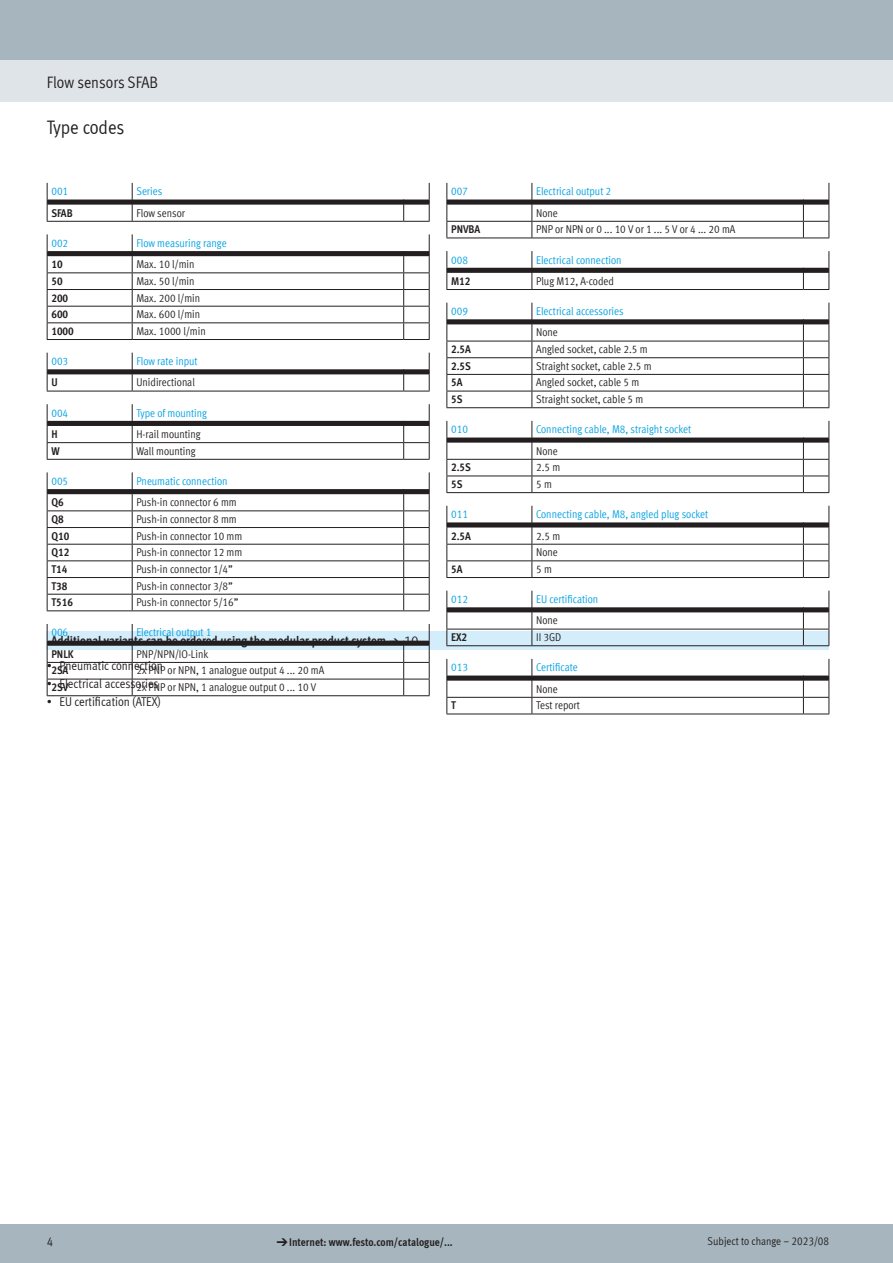
<style>
.page{position:relative;width:893px;height:1263px;background:#fff}
.page>*{position:absolute;margin:0;border:0;box-sizing:border-box;transform-origin:0 0}
.t1{font:19.5px "Meta Cond LF";color:#231f20}
.t2{font:16.5px "Meta Cond LF";color:#231f20}
.t3{font:12.75px "Meta Cond LF";color:#231f20}
.t4{font:700 12.75px "Meta Cond LF";color:#231f20}
.t5{font:condensed 11.25px/16.6px "Festo";color:#231f20}
.t6{font:condensed 11.25px "Festo";color:#00a1e3}
.t7{font:700 condensed 11.25px "Festo";color:#231f20}
.t8{font:700 11.25px "Meta Cond LF";color:#231f20}
.t9{font:11.25px "Meta Cond LF";color:#231f20}
.s1{font-family:"Meto Pict 182";font-weight:400}
.s2{font-family:"Meta Plus LF";font-weight:400}
</style>
<div class="page">
<div style="left:0;top:1225px;width:893px;height:38px;background:#a7b6be"></div>
<div style="left:0;top:60px;width:893px;height:42px;background:#dfe4e8"></div>
<div style="left:0;top:0;width:893px;height:60px;background:#a7b6be"></div>
<svg style="left:430px;top:631px;width:399px;height:19px;background:#cae1ee"></svg>
<svg style="left:47px;top:183px;width:383px;height:39px"></svg>
<svg style="left:47px;top:234px;width:383px;height:106px"></svg>
<svg style="left:47px;top:353px;width:383px;height:39px"></svg>
<svg style="left:47px;top:404px;width:383px;height:56px"></svg>
<svg style="left:47px;top:472px;width:383px;height:139px"></svg>
<svg style="left:47px;top:624px;width:383px;height:72px"></svg>
<svg style="left:446px;top:183px;width:383px;height:56px"></svg>
<svg style="left:446px;top:251px;width:383px;height:39px"></svg>
<svg style="left:446px;top:303px;width:383px;height:105px"></svg>
<svg style="left:446px;top:421px;width:383px;height:72px"></svg>
<svg style="left:446px;top:506px;width:383px;height:72px"></svg>
<svg style="left:446px;top:591px;width:383px;height:55px"></svg>
<svg style="left:446px;top:659px;width:383px;height:56px"></svg>
<h2 class="t2" style="left:47px;top:72px;width:113px">Flow sensors SFAB</h2>
<h1 class="t1" style="left:47px;top:116px;width:79px">Type codes</h1>
<p class="t6" style="left:51px;top:183px;width:18px">001</p>
<p class="t6" style="left:136px;top:183px;width:27px">Series</p>
<p class="t7" style="left:51px;top:204px;width:23px">SFAB</p>
<p class="t5" style="left:136px;top:204px;width:50px">Flow sensor</p>
<p class="t6" style="left:51px;top:235px;width:18px">002</p>
<p class="t6" style="left:136px;top:235px;width:92px">Flow measuring range</p>
<p class="t7" style="left:51px;top:256px;width:13px">10</p>
<p class="t5" style="left:136px;top:255px;width:60px">Max. 10 l/min</p>
<p class="t7" style="left:51px;top:272px;width:13px">50</p>
<p class="t5" style="left:136px;top:272px;width:60px">Max. 50 l/min</p>
<p class="t7" style="left:51px;top:289px;width:18px">200</p>
<p class="t5" style="left:136px;top:289px;width:65px">Max. 200 l/min</p>
<p class="t7" style="left:51px;top:306px;width:18px">600</p>
<p class="t5" style="left:136px;top:305px;width:65px">Max. 600 l/min</p>
<p class="t7" style="left:51px;top:322px;width:24px">1000</p>
<p class="t5" style="left:136px;top:322px;width:71px">Max. 1000 l/min</p>
<p class="t6" style="left:51px;top:353px;width:18px">003</p>
<p class="t6" style="left:136px;top:353px;width:63px">Flow rate input</p>
<p class="t7" style="left:51px;top:374px;width:8px">U</p>
<p class="t5" style="left:136px;top:374px;width:60px">Unidirectional</p>
<p class="t6" style="left:51px;top:404px;width:18px">004</p>
<p class="t6" style="left:136px;top:404px;width:72px">Type of mounting</p>
<p class="t7" style="left:51px;top:425px;width:8px">H</p>
<p class="t5" style="left:136px;top:425px;width:66px">H-rail mounting</p>
<p class="t7" style="left:51px;top:442px;width:10px">W</p>
<p class="t5" style="left:136px;top:442px;width:61px">Wall mounting</p>
<p class="t6" style="left:51px;top:473px;width:18px">005</p>
<p class="t6" style="left:136px;top:473px;width:93px">Pneumatic connection</p>
<p class="t7" style="left:51px;top:494px;width:14px">Q6</p>
<p class="t5" style="left:136px;top:493px;width:102px">Push-in connector 6 mm</p>
<p class="t7" style="left:51px;top:510px;width:14px">Q8</p>
<p class="t5" style="left:136px;top:510px;width:102px">Push-in connector 8 mm</p>
<p class="t7" style="left:51px;top:527px;width:19px">Q10</p>
<p class="t5" style="left:136px;top:527px;width:107px">Push-in connector 10 mm</p>
<p class="t7" style="left:51px;top:544px;width:19px">Q12</p>
<p class="t5" style="left:136px;top:543px;width:107px">Push-in connector 12 mm</p>
<p class="t7" style="left:51px;top:560px;width:18px">T14</p>
<p class="t5" style="left:136px;top:560px;width:98px">Push-in connector 1/4”</p>
<p class="t7" style="left:51px;top:577px;width:18px">T38</p>
<p class="t5" style="left:136px;top:577px;width:98px">Push-in connector 3/8”</p>
<p class="t7" style="left:51px;top:594px;width:23px">T516</p>
<p class="t5" style="left:136px;top:593px;width:104px">Push-in connector 5/16”</p>
<p class="t6" style="left:51px;top:624px;width:18px">006</p>
<p class="t6" style="left:136px;top:624px;width:77px">Electrical output 1</p>
<p class="t7" style="left:51px;top:645px;width:24px">PNLK</p>
<p class="t5" style="left:136px;top:645px;width:73px">PNP/NPN/IO-Link</p>
<p class="t7" style="left:51px;top:662px;width:19px">2SA</p>
<p class="t5" style="left:136px;top:661px;width:189px">2x PNP or NPN, 1 analogue output 4 ... 20 mA</p>
<p class="t7" style="left:51px;top:678px;width:18px">2SV</p>
<p class="t5" style="left:136px;top:678px;width:181px">2x PNP or NPN, 1 analogue output 0 ... 10 V</p>
<p class="t4" style="left:51px;top:633px;width:369px">Additional variants can be ordered using the modular product system <span class="s1">a</span> <span class="s2">10</span></p>
<p class="t3" style="left:47px;top:658px;width:118px">• Pneumatic connection</p>
<p class="t3" style="left:47px;top:676px;width:114px">• Electrical accessories</p>
<p class="t3" style="left:47px;top:694px;width:116px">• EU certification (ATEX)</p>
<p class="t6" style="left:451px;top:183px;width:18px">007</p>
<p class="t6" style="left:536px;top:183px;width:77px">Electrical output 2</p>
<p class="t5" style="left:536px;top:204px;width:23px">None</p>
<p class="t7" style="left:451px;top:221px;width:31px">PNVBA</p>
<p class="t5" style="left:536px;top:220px;width:201px">PNP or NPN or 0 ... 10 V or 1 ... 5 V or 4 ... 20 mA</p>
<p class="t6" style="left:451px;top:251px;width:18px">008</p>
<p class="t6" style="left:536px;top:251px;width:87px">Electrical connection</p>
<p class="t7" style="left:451px;top:272px;width:21px">M12</p>
<p class="t5" style="left:536px;top:272px;width:79px">Plug M12, A-coded</p>
<p class="t6" style="left:451px;top:303px;width:18px">009</p>
<p class="t6" style="left:536px;top:303px;width:89px">Electrical accessories</p>
<p class="t5" style="left:536px;top:324px;width:23px">None</p>
<p class="t7" style="left:451px;top:340px;width:21px">2.5A</p>
<p class="t5" style="left:536px;top:340px;width:113px">Angled socket, cable 2.5 m</p>
<p class="t7" style="left:451px;top:357px;width:21px">2.5S</p>
<p class="t5" style="left:536px;top:357px;width:117px">Straight socket, cable 2.5 m</p>
<p class="t7" style="left:451px;top:374px;width:13px">5A</p>
<p class="t5" style="left:536px;top:374px;width:105px">Angled socket, cable 5 m</p>
<p class="t7" style="left:451px;top:390px;width:13px">5S</p>
<p class="t5" style="left:536px;top:390px;width:109px">Straight socket, cable 5 m</p>
<p class="t6" style="left:451px;top:421px;width:18px">010</p>
<p class="t6" style="left:536px;top:421px;width:157px">Connecting cable, M8, straight socket</p>
<p class="t5" style="left:536px;top:442px;width:23px">None</p>
<p class="t7" style="left:451px;top:459px;width:21px">2.5S</p>
<p class="t5" style="left:536px;top:458px;width:26px">2.5 m</p>
<p class="t7" style="left:451px;top:475px;width:13px">5S</p>
<p class="t5" style="left:536px;top:475px;width:17px">5 m</p>
<p class="t6" style="left:451px;top:506px;width:18px">011</p>
<p class="t6" style="left:536px;top:506px;width:174px">Connecting cable, M8, angled plug socket</p>
<p class="t7" style="left:451px;top:527px;width:21px">2.5A</p>
<p class="t5" style="left:536px;top:527px;width:26px">2.5 m<br>None</p>
<p class="t7" style="left:451px;top:560px;width:13px">5A</p>
<p class="t5" style="left:536px;top:560px;width:17px">5 m</p>
<p class="t6" style="left:451px;top:591px;width:18px">012</p>
<p class="t6" style="left:536px;top:591px;width:64px">EU certification</p>
<p class="t5" style="left:536px;top:611px;width:23px">None</p>
<p class="t7" style="left:451px;top:628px;width:18px">EX2</p>
<p class="t5" style="left:536px;top:628px;width:27px">II 3GD</p>
<p class="t6" style="left:451px;top:659px;width:18px">013</p>
<p class="t6" style="left:536px;top:659px;width:43px">Certificate</p>
<p class="t5" style="left:536px;top:680px;width:23px">None</p>
<p class="t7" style="left:451px;top:697px;width:6px">T</p>
<p class="t5" style="left:536px;top:696px;width:45px">Test report</p>
<p class="t3" style="left:47px;top:1234px;width:8px">4</p>
<p class="t8" style="left:276px;top:1235px;width:178px"><span class="s1">d</span>Internet: www.festo.com/catalogue/...</p>
<p class="t9" style="left:708px;top:1234px;width:123px">Subject to change – 2023/08</p>
</div>
